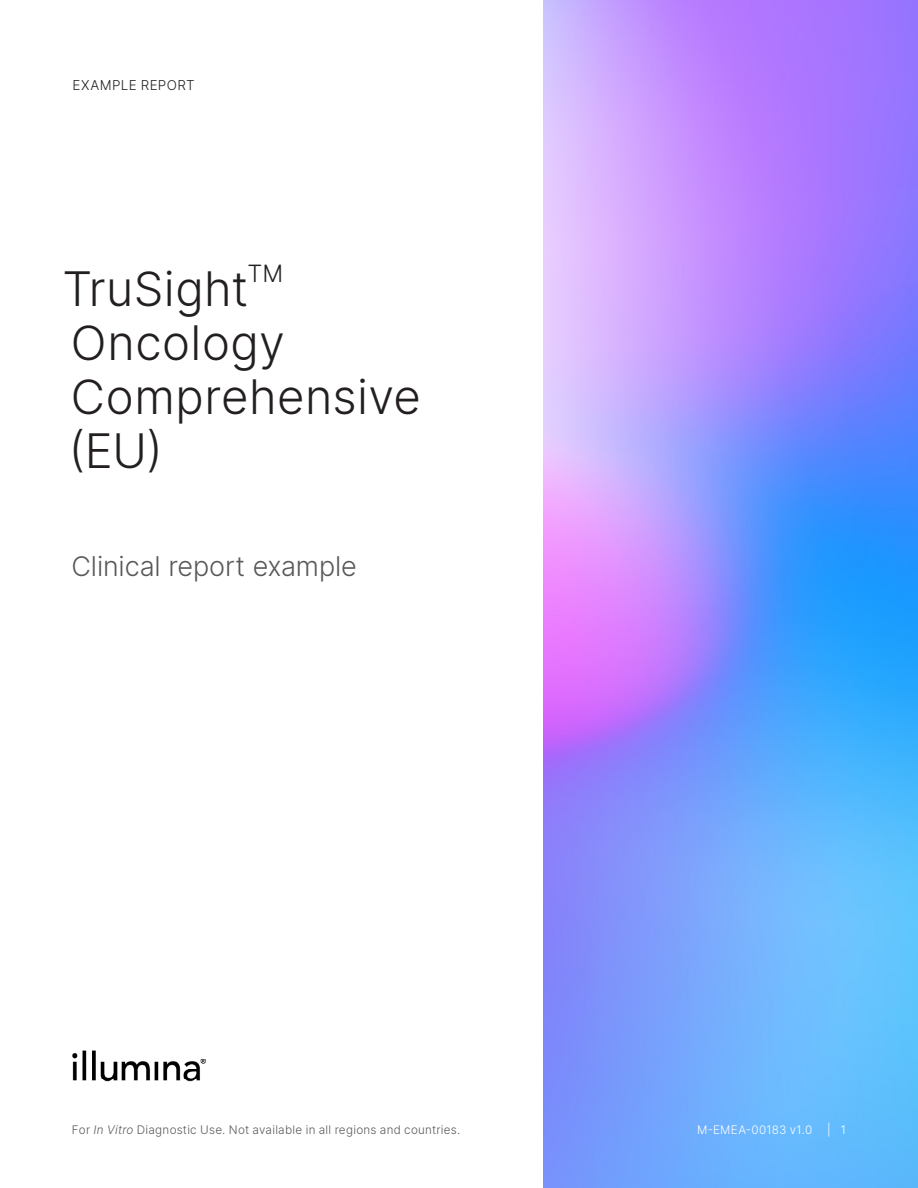
<style>
.page{position:relative;width:918px;height:1188px;background:#fff}
.page>*{position:absolute;margin:0;border:0;box-sizing:border-box;transform-origin:0 0}
.Title{font:300 47.25px/54px "Inter";letter-spacing:.01em;color:#231f20}
.Subtitle{font:300 27px "Inter";letter-spacing:-.005em;color:#57585a}
.Title-2{font:300 23.55px "Inter";color:#231f20}
.zz_Document_Type___S{font:300 13.5px "Inter";letter-spacing:.03em;color:#231f20}
.zz_For_Research_Only{font:300 11.7px "Inter";letter-spacing:.02em;color:#57585a}
.zz_Pub_Number{font:300 11.7px "Inter";letter-spacing:.02em;color:#fff}
.s1{font-style:italic}
</style>
<div class="page">
<img style="left:543px;top:0;width:375px;height:1188px">
<img style="left:72px;top:1050px;width:134px;height:32px">
<p class="zz_Document_Type___S" style="left:73px;top:76px;width:124px">EXAMPLE REPORT</p>
<p class="Title" style="left:63px;top:261px;width:187px">TruSight</p>
<p class="Title-2" style="left:247px;top:257px;width:37px">TM</p>
<p class="Title" style="left:69px;top:315px;width:354px">Oncology<br>Comprehensive (EU)</p>
<p class="Subtitle" style="left:71px;top:547px;width:287px">Clinical report example</p>
<p class="zz_For_Research_Only" style="left:72px;top:1121px;width:390px">For <span class="s1">In Vitro</span> Diagnostic Use. Not available in all regions and countries.</p>
<p class="zz_Pub_Number" style="left:697px;top:1121px;width:117px">M-EMEA-00183 v1.0</p>
<p class="zz_Pub_Number" style="left:827px;top:1121px;width:20px">| 1</p>
</div>
